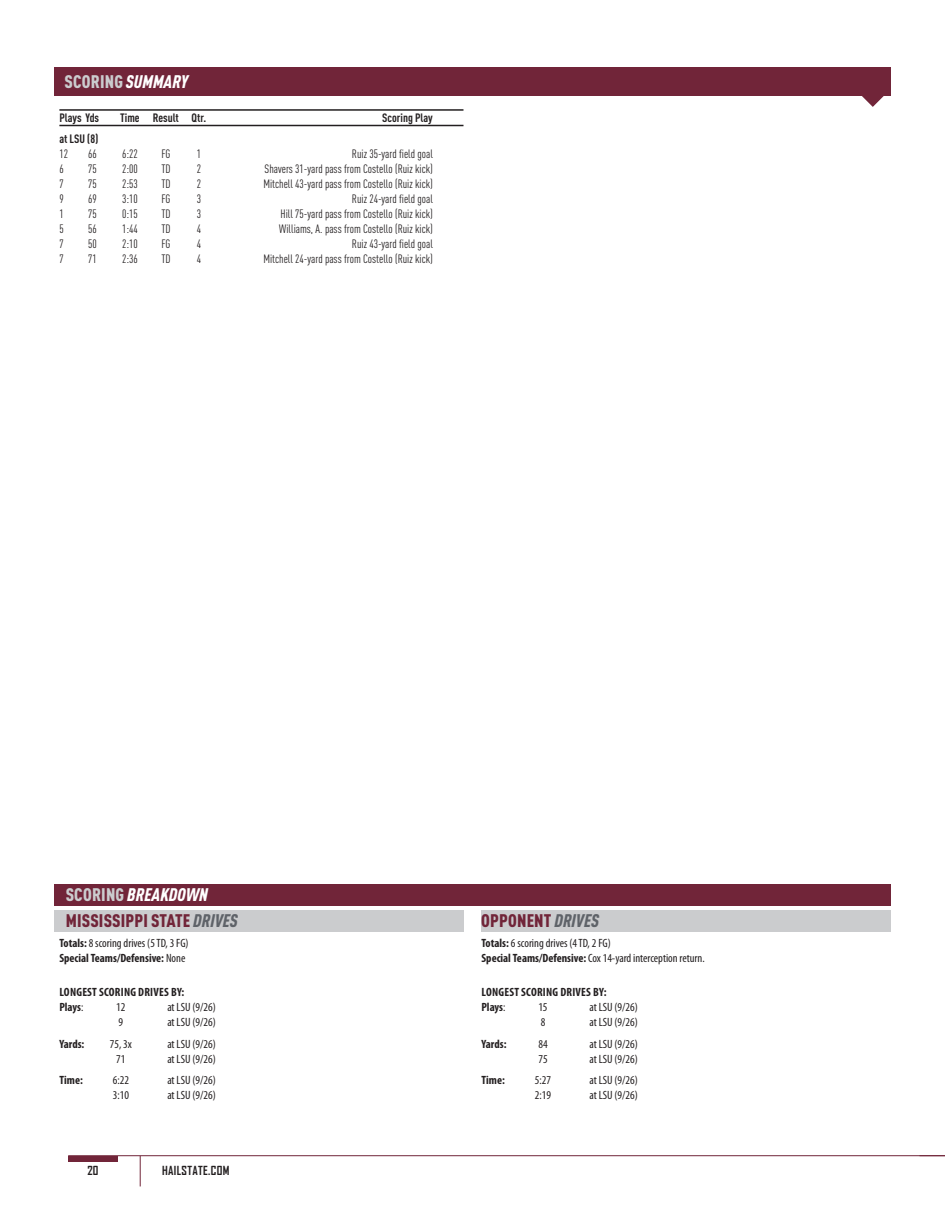
<style>
.page{position:relative;width:945px;height:1215px;background:#fff}
.page>*{position:absolute;margin:0;border:0;box-sizing:border-box;transform-origin:0 0}
.t1{font:900 condensed 18px "DIN Pro";letter-spacing:.01em;color:#712539}
.t2{font:italic 900 condensed 18px "DIN Pro";color:#fff}
.t3{font:900 condensed 18px "DIN Pro";letter-spacing:.01em;color:#cbccce}
.t4{font:condensed 12px "DIN Pro";color:#231f20}
.t5{font:condensed 12px "Myriad Pro";color:#231f20}
.t6{font:700 condensed 12px "Myriad Pro";color:#231f20}
.t7{font:700 condensed 12px "Myriad Pro";letter-spacing:.02em;color:#231f20}
.Scoring_Drive_-_Abov{font:700 condensed 12px/15px "DIN Pro";color:#231f20}
.t8{font:700 12px "Agency FB";letter-spacing:.03em;color:#231f20}
.s1{font-style:italic;color:#fff}
.s2{font-weight:400}
.s3{font-style:normal;color:#cbccce}
.s4{font-style:italic;color:#5f6369}
.s5{font-weight:700}
</style>
<div class="page">
<hr style="left:140px;top:1156px;width:1px;height:30px;background:#712539">
<hr style="left:68px;top:1155px;width:877px;height:1px;background:#712539">
<div style="left:68px;top:1156px;width:50px;height:6px;background:#712539"></div>
<svg style="left:862px;top:96px;width:22px;height:11px"></svg>
<div style="left:54px;top:68px;width:837px;height:28px;background:#712539"></div>
<hr style="left:59px;top:109px;width:404px;height:2px;background:#231f20">
<hr style="left:59px;top:125px;width:404px;height:1px;background:#231f20">
<div style="left:54px;top:884px;width:837px;height:22px;background:#712539"></div>
<div style="left:54px;top:910px;width:410px;height:22px;background:#cbccce"></div>
<div style="left:481px;top:910px;width:410px;height:22px;background:#cbccce"></div>
<p class="t3" style="left:64px;top:68px;width:125px">SCORING <span class="s1">SUMMARY</span></p>
<p class="Scoring_Drive_-_Abov" style="left:59px;top:109px;width:41px">Plays Yds</p>
<p class="Scoring_Drive_-_Abov" style="left:120px;top:109px;width:88px">Time Result Qtr.</p>
<p class="Scoring_Drive_-_Abov" style="left:382px;top:109px;width:52px">Scoring Play</p>
<p class="Scoring_Drive_-_Abov" style="left:59px;top:130px;width:41px">at LSU (8)<br><span class="s2">12</span></p>
<p class="t4" style="left:88px;top:145px;width:10px">66</p>
<p class="t4" style="left:122px;top:145px;width:17px">6:22</p>
<p class="t4" style="left:161px;top:145px;width:11px">FG</p>
<p class="t4" style="left:197px;top:145px;width:6px">1</p>
<p class="t4" style="left:352px;top:145px;width:82px">Ruiz 35-yard field goal</p>
<p class="t4" style="left:59px;top:160px;width:6px">6</p>
<p class="t4" style="left:88px;top:160px;width:10px">75</p>
<p class="t4" style="left:122px;top:160px;width:17px">2:00</p>
<p class="t4" style="left:161px;top:160px;width:11px">TD</p>
<p class="t4" style="left:197px;top:160px;width:6px">2</p>
<p class="t4" style="left:265px;top:160px;width:170px">Shavers 31-yard pass from Costello (Ruiz kick)</p>
<p class="t4" style="left:59px;top:175px;width:6px">7</p>
<p class="t4" style="left:88px;top:175px;width:10px">75</p>
<p class="t4" style="left:122px;top:175px;width:17px">2:53</p>
<p class="t4" style="left:161px;top:175px;width:11px">TD</p>
<p class="t4" style="left:197px;top:175px;width:6px">2</p>
<p class="t4" style="left:263px;top:175px;width:171px">Mitchell 43-yard pass from Costello (Ruiz kick)</p>
<p class="t4" style="left:59px;top:190px;width:6px">9</p>
<p class="t4" style="left:88px;top:190px;width:10px">69</p>
<p class="t4" style="left:122px;top:190px;width:17px">3:10</p>
<p class="t4" style="left:161px;top:190px;width:11px">FG</p>
<p class="t4" style="left:197px;top:190px;width:6px">3</p>
<p class="t4" style="left:352px;top:190px;width:82px">Ruiz 24-yard field goal</p>
<p class="t4" style="left:59px;top:205px;width:6px">1</p>
<p class="t4" style="left:88px;top:205px;width:10px">75</p>
<p class="t4" style="left:122px;top:205px;width:17px">0:15</p>
<p class="t4" style="left:161px;top:205px;width:11px">TD</p>
<p class="t4" style="left:197px;top:205px;width:6px">3</p>
<p class="t4" style="left:281px;top:205px;width:154px">Hill 75-yard pass from Costello (Ruiz kick)</p>
<p class="t4" style="left:59px;top:220px;width:6px">5</p>
<p class="t4" style="left:88px;top:220px;width:10px">56</p>
<p class="t4" style="left:122px;top:220px;width:17px">1:44</p>
<p class="t4" style="left:161px;top:220px;width:11px">TD</p>
<p class="t4" style="left:197px;top:220px;width:6px">4</p>
<p class="t4" style="left:279px;top:220px;width:155px">Williams, A. pass from Costello (Ruiz kick)</p>
<p class="t4" style="left:59px;top:235px;width:6px">7</p>
<p class="t4" style="left:88px;top:235px;width:10px">50</p>
<p class="t4" style="left:122px;top:235px;width:17px">2:10</p>
<p class="t4" style="left:161px;top:235px;width:11px">FG</p>
<p class="t4" style="left:197px;top:235px;width:6px">4</p>
<p class="t4" style="left:352px;top:235px;width:82px">Ruiz 43-yard field goal</p>
<p class="t4" style="left:59px;top:250px;width:6px">7</p>
<p class="t4" style="left:88px;top:250px;width:10px">71</p>
<p class="t4" style="left:122px;top:250px;width:17px">2:36</p>
<p class="t4" style="left:161px;top:250px;width:11px">TD</p>
<p class="t4" style="left:197px;top:250px;width:6px">4</p>
<p class="t4" style="left:263px;top:250px;width:171px">Mitchell 24-yard pass from Costello (Ruiz kick)</p>
<p class="t2" style="left:66px;top:881px;width:144px"><span class="s3">SCORING</span> BREAKDOWN</p>
<p class="t1" style="left:66px;top:907px;width:174px">MISSISSIPPI STATE <span class="s4">DRIVES</span></p>
<p class="t1" style="left:481px;top:907px;width:119px">OPPONENT <span class="s4">DRIVES</span></p>
<p class="t5" style="left:59px;top:935px;width:131px"><span class="s5">Totals:</span> 8 scoring drives (5 TD, 3 FG)</p>
<p class="t6" style="left:59px;top:950px;width:127px">Special Teams/Defensive: <span class="s2">None</span></p>
<p class="t7" style="left:60px;top:984px;width:126px">LONGEST SCORING DRIVES BY:</p>
<p class="t6" style="left:59px;top:999px;width:25px">Plays<span class="s2">:</span></p>
<p class="t5" style="left:116px;top:1000px;width:11px">12</p>
<p class="t5" style="left:167px;top:1000px;width:50px">at LSU (9/26)</p>
<p class="t5" style="left:119px;top:1015px;width:6px">9</p>
<p class="t5" style="left:167px;top:1015px;width:50px">at LSU (9/26)</p>
<p class="t6" style="left:59px;top:1036px;width:27px">Yards:</p>
<p class="t5" style="left:110px;top:1036px;width:24px">75, 3x</p>
<p class="t5" style="left:167px;top:1036px;width:50px">at LSU (9/26)</p>
<p class="t5" style="left:116px;top:1051px;width:11px">71</p>
<p class="t5" style="left:167px;top:1051px;width:50px">at LSU (9/26)</p>
<p class="t6" style="left:59px;top:1073px;width:25px">Time:</p>
<p class="t5" style="left:113px;top:1073px;width:18px">6:22</p>
<p class="t5" style="left:167px;top:1073px;width:50px">at LSU (9/26)</p>
<p class="t5" style="left:113px;top:1088px;width:18px">3:10</p>
<p class="t5" style="left:167px;top:1088px;width:50px">at LSU (9/26)</p>
<p class="t8" style="left:87px;top:1163px;width:12px">20</p>
<p class="t8" style="left:162px;top:1163px;width:69px">HAILSTATE.COM</p>
<p class="t5" style="left:482px;top:935px;width:131px"><span class="s5">Totals:</span> 6 scoring drives (4 TD, 2 FG)</p>
<p class="t5" style="left:482px;top:950px;width:225px"><span class="s5">Special Teams/Defensive:</span> Cox 14-yard interception return.</p>
<p class="t7" style="left:482px;top:984px;width:126px">LONGEST SCORING DRIVES BY:</p>
<p class="t6" style="left:482px;top:999px;width:25px">Plays<span class="s2">:</span></p>
<p class="t5" style="left:538px;top:1000px;width:11px">15</p>
<p class="t5" style="left:589px;top:1000px;width:50px">at LSU (9/26)</p>
<p class="t5" style="left:541px;top:1015px;width:6px">8</p>
<p class="t5" style="left:589px;top:1015px;width:50px">at LSU (9/26)</p>
<p class="t6" style="left:482px;top:1036px;width:27px">Yards:</p>
<p class="t5" style="left:538px;top:1036px;width:11px">84</p>
<p class="t5" style="left:590px;top:1036px;width:50px">at LSU (9/26)</p>
<p class="t5" style="left:538px;top:1051px;width:11px">75</p>
<p class="t5" style="left:590px;top:1051px;width:50px">at LSU (9/26)</p>
<p class="t6" style="left:482px;top:1073px;width:25px">Time:</p>
<p class="t5" style="left:535px;top:1073px;width:18px">5:27</p>
<p class="t5" style="left:589px;top:1073px;width:50px">at LSU (9/26)</p>
<p class="t5" style="left:535px;top:1088px;width:18px">2:19</p>
<p class="t5" style="left:590px;top:1088px;width:50px">at LSU (9/26)</p>
</div>
